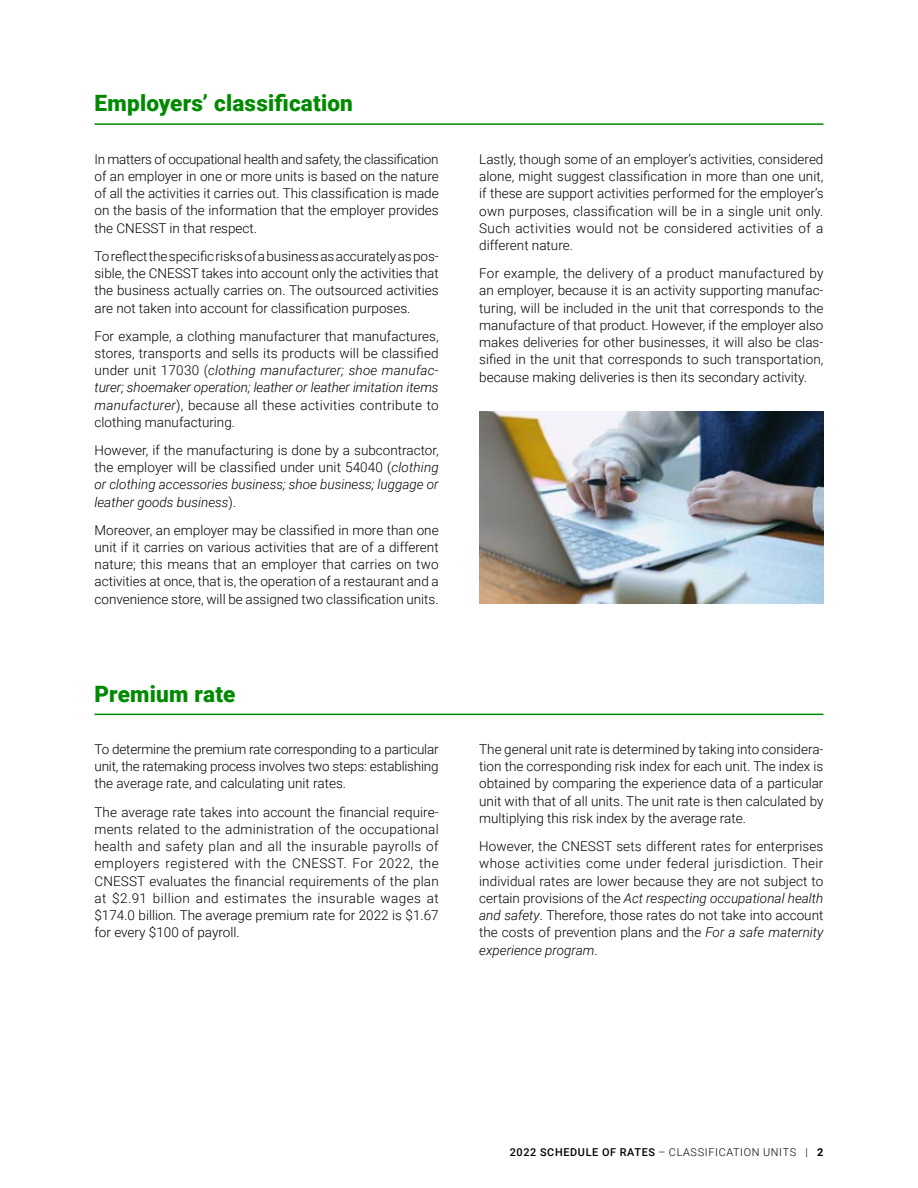
<style>
.page{position:relative;width:918px;height:1188px;background:#fff}
.page>*{position:absolute;margin:0;border:0;box-sizing:border-box;transform-origin:0 0}
.Titres_avec_filet{font:900 22.5px "Roboto";letter-spacing:.01em;color:#008a00}
.Texte_courant{font:300 13.5px/17.2px "Roboto";color:#000;text-align:justify}
.t1{font:300 10.8px "Roboto";letter-spacing:.06em;color:#000}
.s1{font-style:italic}
.s2{font-weight:500}
.s3{font-weight:700}
</style>
<div class="page">
<hr style="left:94px;top:123px;width:730px;height:2px;background:#008a00">
<hr style="left:94px;top:714px;width:730px;height:1px;background:#008a00">
<img style="left:479px;top:412px;width:345px;height:192px">
<p class="Titres_avec_filet" style="left:94px;top:88px;width:260px">Employers’ classification</p>
<p class="Texte_courant" style="left:94px;top:150px;width:346px">In matters of occupational health and safety, the classification of an employer in one or more units is based on the nature of all the activities it carries out. This classification is made on the basis of the information that the employer provides the CNESST in that respect.</p>
<p class="Texte_courant" style="left:94px;top:247px;width:346px">To reflect the specific risks of a business as accurately as pos&shy;sible, the CNESST takes into account only the activities that the business actually carries on. The outsourced activities are not taken into account for classification purposes.</p>
<p class="Texte_courant" style="left:94px;top:327px;width:346px">For example, a clothing manufacturer that manufactures, stores, transports and sells its products will be classified under unit 17030 (<span class="s1">clothing manufacturer; shoe manufac&shy;turer; shoemaker operation; leather or leather imitation items manufacturer</span>), because all these activities contribute to clothing manufacturing.</p>
<p class="Texte_courant" style="left:94px;top:441px;width:346px">However, if the manufacturing is done by a subcontractor, the employer will be classified under unit 54040 (<span class="s1">clothing or clothing accessories business; shoe business; luggage or leather goods business</span>).</p>
<p class="Texte_courant" style="left:94px;top:521px;width:346px">Moreover, an employer may be classified in more than one unit if it carries on various activities that are of a different nature; this means that an employer that carries on two activities at once, that is, the operation of a restaurant and a convenience store, will be assigned two classification units.</p>
<p class="Titres_avec_filet" style="left:94px;top:678px;width:142px">Premium rate</p>
<p class="Texte_courant" style="left:94px;top:740px;width:346px">To determine the premium rate corresponding to a particular unit, the ratemaking process involves two steps: establishing the average rate, and calculating unit rates.</p>
<p class="Texte_courant" style="left:94px;top:803px;width:346px">The average rate takes into account the financial require&shy;ments related to the administration of the occupational health and safety plan and all the insurable payrolls of employers registered with the CNESST. For 2022, the CNESST evaluates the financial requirements of the plan at $2.91 billion and estimates the insurable wages at $174.0 billion. The average premium rate for 2022 is $1.67 for every $100 of payroll.</p>
<p class="Texte_courant" style="left:479px;top:150px;width:346px">Lastly, though some of an employer’s activities, considered alone, might suggest classification in more than one unit, if these are support activities performed for the employer’s own purposes, classification will be in a single unit only.<br>Such activities would not be considered activities of a different nature.</p>
<p class="Texte_courant" style="left:479px;top:264px;width:346px">For example, the delivery of a product manufactured by an employer, because it is an activity supporting manufac&shy;turing, will be included in the unit that corresponds to the manufacture of that product. However, if the employer also makes deliveries for other businesses, it will also be clas&shy;sified in the unit that corresponds to such transportation, because making deliveries is then its secondary activity.</p>
<p class="Texte_courant" style="left:479px;top:740px;width:346px">The general unit rate is determined by taking into considera&shy;tion the corresponding risk index for each unit. The index is obtained by comparing the experience data of a particular unit with that of all units. The unit rate is then calculated by multiplying this risk index by the average rate.</p>
<p class="Texte_courant" style="left:479px;top:837px;width:346px">However, the CNESST sets different rates for enterprises whose activities come under federal jurisdiction. Their individual rates are lower because they are not subject to certain provisions of the <span class="s1">Act respecting occupational health and safety</span>. Therefore, those rates do not take into account the costs of prevention plans and the <span class="s1">For a safe maternity experience program</span>.</p>
<p class="t1" style="left:510px;top:1144px;width:315px"><span class="s2">2022 SCHEDULE OF RATES</span> – CLASSIFICATION UNITS | <span class="s3">2</span></p>
</div>
